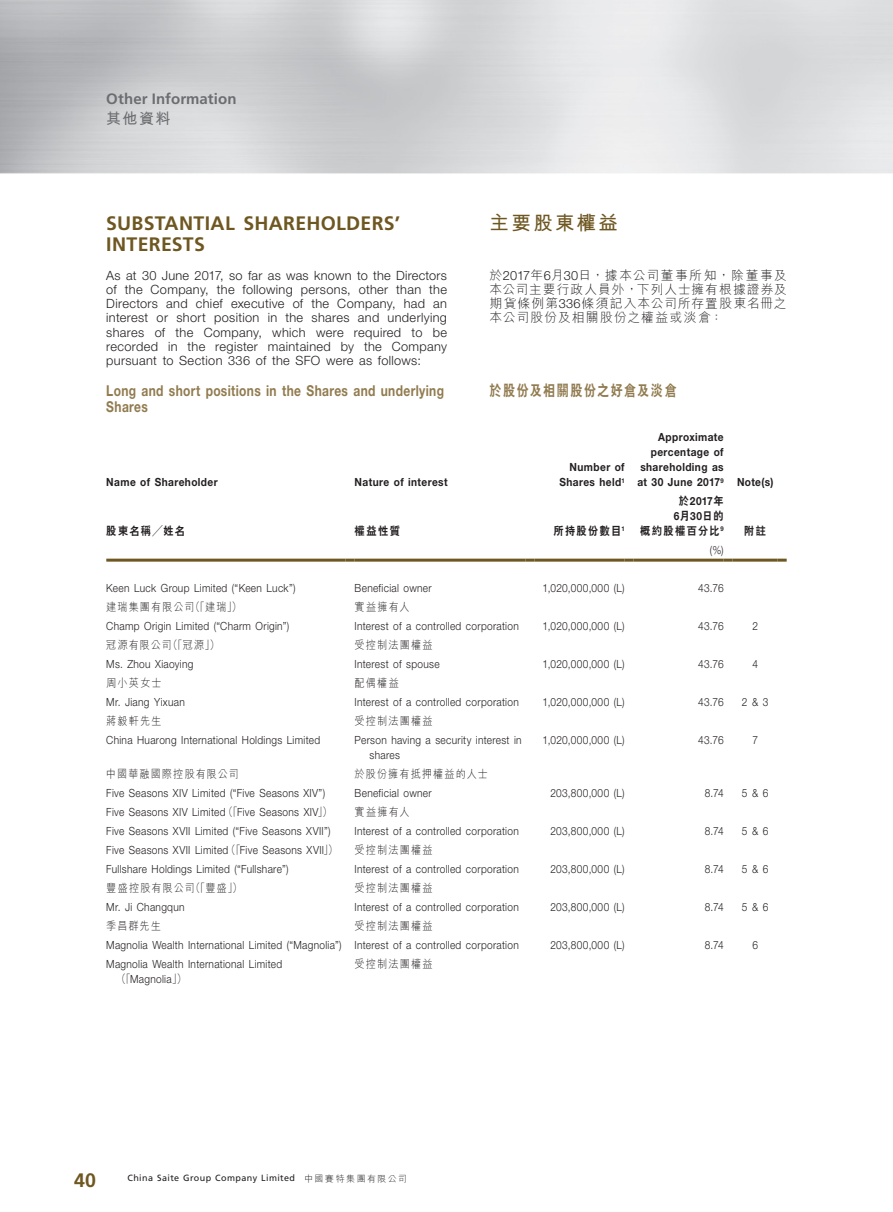
<style>
.page{position:relative;width:893px;height:1212px;background:#fff}
.page>*{position:absolute;margin:0;border:0;box-sizing:border-box;transform-origin:0 0}
._03_H1{font:700 19.5px/21px "Frutiger LT Std";letter-spacing:.015em;color:#6e5721}
._03_H1-2{font:700 19.5px "M Hei HK";letter-spacing:.125em;color:#6e5721}
._04___H2{font:700 15px/16.5px "Helvetica Neue LT Std";letter-spacing:.03em;color:#917b4f;scale:.8 1}
.t1{font:700 15px "Frutiger LT Std";letter-spacing:.005em;color:#6c6d70}
._04___H2-2{font:800 15px "C Hei 2 HK";letter-spacing:.135em;color:#917b4f;scale:.8 1}
.t2{font:700 15px "M Hei HK";color:#6c6d70}
._11_P0{font:300 12.75px/14.2px "Helvetica Neue LT Std";letter-spacing:.025em;color:#231f20;text-align:justify}
._01_Body_Text{font:300 12.75px/14.2px "M Hei HK";letter-spacing:.09em;color:#231f20;text-align:justify}
._29_Table_Stub__Note{font:300 11.25px/15px "Helvetica Neue LT Std";letter-spacing:.03em;color:#231f20;scale:.9 1}
._02_Note_Text{font:300 11.25px "Helvetica Neue LT Std";letter-spacing:.035em;color:#231f20;scale:.9 1}
._29_Table_Stub__Note-2{font:300 11.25px "M Hei HK";letter-spacing:.115em;color:#231f20;scale:.9 1}
._02_Note_Text-2{font:700 11.25px/15px "Helvetica Neue LT Std";letter-spacing:.04em;color:#231f20;text-align:right;scale:.9 1}
._29_Table_Stub__Note-3{font:700 11.25px "Helvetica Neue LT Std";letter-spacing:.04em;color:#231f20;scale:.9 1}
._02_Note_Text-3{font:800 11.25px/15px "C Hei 2 HK";letter-spacing:.15em;color:#231f20;text-align:right;scale:.9 1}
._29_Table_Stub__Note-4{font:800 11.25px "C Hei 2 HK";letter-spacing:.145em;color:#231f20;scale:.9 1}
.t3{font:9px "Frutiger LT Std";letter-spacing:.045em;color:#231f20}
.s1{font-family:"Helvetica Neue LT Std"}
.s2{font-family:"Helvetica Neue LT Std";font-weight:700}
.s3{font-family:"M Hei HK"}
.s4{font-family:"M Hei HK";font-weight:300}
</style>
<div class="page">
<hr style="left:106px;top:559px;width:240px;height:3px;background:#6e5721">
<svg style="left:346px;top:559px;width:9px;height:3px"></svg>
<hr style="left:355px;top:559px;width:171px;height:3px;background:#6e5721">
<svg style="left:526px;top:559px;width:9px;height:3px"></svg>
<hr style="left:535px;top:559px;width:90px;height:3px;background:#6e5721">
<svg style="left:625px;top:559px;width:9px;height:3px"></svg>
<hr style="left:634px;top:559px;width:90px;height:3px;background:#6e5721">
<svg style="left:724px;top:559px;width:9px;height:3px"></svg>
<hr style="left:733px;top:559px;width:45px;height:3px;background:#6e5721">
<svg style="left:778px;top:559px;width:9px;height:3px"></svg>
<h2 class="t1" style="left:106px;top:90px;width:132px">Other Information</h2>
<h2 class="t2" style="left:106px;top:107px;width:66px">其他資料</h2>
<p class="_03_H1" style="left:106px;top:213px;width:295px">SUBSTANTIAL SHAREHOLDERS’<br>INTERESTS</p>
<p class="_11_P0" style="left:106px;top:268px;width:342px">As at 30 June 2017, so far as was known to the Directors of the Company, the following persons, other than the Directors and chief executive of the Company, had an interest or short position in the shares and underlying shares of the Company, which were required to be recorded in the register maintained by the Company pursuant to Section 336 of the SFO were as follows:</p>
<p class="_04___H2" style="left:106px;top:382px;width:424px">Long and short positions in the Shares and underlying<br>Shares</p>
<p class="_29_Table_Stub__Note-3" style="left:106px;top:475px;width:125px">Name of Shareholder</p>
<p class="_29_Table_Stub__Note-3" style="left:355px;top:475px;width:105px">Nature of interest</p>
<p class="_03_H1-2" style="left:490px;top:209px;width:130px">主要股東權益</p>
<p class="_01_Body_Text" style="left:490px;top:267px;width:299px">於<span class="s1">2017</span>年<span class="s1">6</span>月<span class="s1">30</span>日，據本公司董事所知，除董事及本公司主要行政人員外，下列人士擁有根據證券及期貨條例第<span class="s1">336</span>條須記入本公司所存置股東名冊之本公司股份及相關股份之權益或淡倉：</p>
<p class="_04___H2-2" style="left:490px;top:380px;width:235px">於股份及相關股份之好倉及淡倉</p>
<p class="_02_Note_Text-2" style="left:559px;top:459px;width:74px">Number of<br>Shares held<sup>1</sup></p>
<p class="_02_Note_Text-2" style="left:637px;top:429px;width:97px">Approximate percentage of shareholding as at 30 June 2017<sup>9</sup></p>
<p class="_02_Note_Text-2" style="left:737px;top:474px;width:42px">Note(s)</p>
<p class="_29_Table_Stub__Note-4" style="left:106px;top:523px;width:89px">股東名稱╱姓名</p>
<p class="_29_Table_Stub__Note-4" style="left:355px;top:523px;width:52px">權益性質</p>
<p class="_02_Note_Text-3" style="left:553px;top:524px;width:81px">所持股份數目<sup>1</sup></p>
<p class="_02_Note_Text-3" style="left:640px;top:494px;width:94px">於<span class="s2">2017</span>年<br><span class="s2">6</span>月<span class="s2">30</span>日的<br>概約股權百分比<sup>9</sup></p>
<p class="_02_Note_Text" style="left:710px;top:543px;width:17px">(%)</p>
<p class="_02_Note_Text-3" style="left:744px;top:524px;width:26px">附註</p>
<p class="_29_Table_Stub__Note" style="left:106px;top:580px;width:212px">Keen Luck Group Limited (“Keen Luck”)</p>
<p class="_29_Table_Stub__Note" style="left:355px;top:580px;width:87px">Beneficial owner</p>
<p class="_02_Note_Text" style="left:543px;top:581px;width:93px">1,020,000,000 (L)</p>
<p class="_02_Note_Text" style="left:698px;top:581px;width:30px">43.76</p>
<p class="_29_Table_Stub__Note-2" style="left:106px;top:599px;width:152px">建瑞集團有限公司（「建瑞」）</p>
<p class="_29_Table_Stub__Note-2" style="left:355px;top:599px;width:62px">實益擁有人</p>
<p class="_29_Table_Stub__Note" style="left:106px;top:618px;width:205px">Champ Origin Limited (“Charm Origin”)</p>
<p class="_29_Table_Stub__Note" style="left:355px;top:618px;width:184px">Interest of a controlled corporation</p>
<p class="_02_Note_Text" style="left:543px;top:619px;width:93px">1,020,000,000 (L)</p>
<p class="_02_Note_Text" style="left:698px;top:619px;width:30px">43.76</p>
<p class="_02_Note_Text" style="left:752px;top:619px;width:8px">2</p>
<p class="_29_Table_Stub__Note-2" style="left:106px;top:637px;width:127px">冠源有限公司（「冠源」）</p>
<p class="_29_Table_Stub__Note-2" style="left:355px;top:637px;width:88px">受控制法團權益</p>
<p class="_29_Table_Stub__Note" style="left:106px;top:656px;width:98px">Ms. Zhou Xiaoying</p>
<p class="_29_Table_Stub__Note" style="left:355px;top:656px;width:96px">Interest of spouse</p>
<p class="_02_Note_Text" style="left:543px;top:657px;width:93px">1,020,000,000 (L)</p>
<p class="_02_Note_Text" style="left:698px;top:657px;width:30px">43.76</p>
<p class="_02_Note_Text" style="left:752px;top:657px;width:8px">4</p>
<p class="_29_Table_Stub__Note-2" style="left:106px;top:675px;width:63px">周小英女士</p>
<p class="_29_Table_Stub__Note-2" style="left:355px;top:675px;width:51px">配偶權益</p>
<p class="_29_Table_Stub__Note" style="left:106px;top:694px;width:89px">Mr. Jiang Yixuan</p>
<p class="_29_Table_Stub__Note" style="left:355px;top:694px;width:184px">Interest of a controlled corporation</p>
<p class="_02_Note_Text" style="left:543px;top:695px;width:93px">1,020,000,000 (L)</p>
<p class="_02_Note_Text" style="left:698px;top:695px;width:30px">43.76</p>
<p class="_02_Note_Text" style="left:742px;top:695px;width:31px">2 &amp; 3</p>
<p class="_29_Table_Stub__Note-2" style="left:106px;top:713px;width:63px">蔣毅軒先生</p>
<p class="_29_Table_Stub__Note-2" style="left:355px;top:713px;width:88px">受控制法團權益</p>
<p class="_29_Table_Stub__Note" style="left:106px;top:732px;width:239px">China Huarong International Holdings Limited</p>
<p class="_29_Table_Stub__Note" style="left:370px;top:732px;width:170px;text-indent:-15px">Person having a security interest in shares</p>
<p class="_02_Note_Text" style="left:543px;top:733px;width:93px">1,020,000,000 (L)</p>
<p class="_02_Note_Text" style="left:698px;top:733px;width:30px">43.76</p>
<p class="_02_Note_Text" style="left:752px;top:733px;width:8px">7</p>
<p class="_29_Table_Stub__Note-2" style="left:106px;top:766px;width:149px">中國華融國際控股有限公司</p>
<p class="_29_Table_Stub__Note-2" style="left:355px;top:766px;width:150px">於股份擁有抵押權益的人士</p>
<p class="_29_Table_Stub__Note" style="left:106px;top:785px;width:245px">Five Seasons XIV Limited (“Five Seasons XIV”)</p>
<p class="_29_Table_Stub__Note" style="left:355px;top:785px;width:87px">Beneficial owner</p>
<p class="_02_Note_Text" style="left:550px;top:786px;width:84px">203,800,000 (L)</p>
<p class="_02_Note_Text" style="left:705px;top:786px;width:22px">8.74</p>
<p class="_02_Note_Text" style="left:742px;top:786px;width:31px">5 &amp; 6</p>
<p class="_29_Table_Stub__Note" style="left:106px;top:804px;width:253px">Five Seasons XIV Limited<span class="s3">（「</span>Five Seasons XIV<span class="s3">」）</span></p>
<p class="_29_Table_Stub__Note-2" style="left:355px;top:804px;width:62px">實益擁有人</p>
<p class="_29_Table_Stub__Note" style="left:106px;top:823px;width:251px">Five Seasons XVII Limited (“Five Seasons XVII”)</p>
<p class="_29_Table_Stub__Note" style="left:355px;top:823px;width:184px">Interest of a controlled corporation</p>
<p class="_02_Note_Text" style="left:550px;top:824px;width:84px">203,800,000 (L)</p>
<p class="_02_Note_Text" style="left:705px;top:824px;width:22px">8.74</p>
<p class="_02_Note_Text" style="left:742px;top:824px;width:31px">5 &amp; 6</p>
<p class="_29_Table_Stub__Note" style="left:106px;top:842px;width:259px">Five Seasons XVII Limited<span class="s3">（「</span>Five Seasons XVII<span class="s3">」）</span></p>
<p class="_29_Table_Stub__Note-2" style="left:355px;top:842px;width:88px">受控制法團權益</p>
<p class="_29_Table_Stub__Note" style="left:106px;top:861px;width:204px">Fullshare Holdings Limited (“Fullshare”)</p>
<p class="_29_Table_Stub__Note" style="left:355px;top:861px;width:184px">Interest of a controlled corporation</p>
<p class="_02_Note_Text" style="left:550px;top:862px;width:84px">203,800,000 (L)</p>
<p class="_02_Note_Text" style="left:705px;top:862px;width:22px">8.74</p>
<p class="_02_Note_Text" style="left:742px;top:862px;width:31px">5 &amp; 6</p>
<p class="_29_Table_Stub__Note-2" style="left:106px;top:880px;width:152px">豐盛控股有限公司（「豐盛」）</p>
<p class="_29_Table_Stub__Note-2" style="left:355px;top:880px;width:88px">受控制法團權益</p>
<p class="_29_Table_Stub__Note" style="left:106px;top:899px;width:88px">Mr. Ji Changqun</p>
<p class="_29_Table_Stub__Note" style="left:355px;top:899px;width:184px">Interest of a controlled corporation</p>
<p class="_02_Note_Text" style="left:550px;top:900px;width:84px">203,800,000 (L)</p>
<p class="_02_Note_Text" style="left:705px;top:900px;width:22px">8.74</p>
<p class="_02_Note_Text" style="left:742px;top:900px;width:31px">5 &amp; 6</p>
<p class="_29_Table_Stub__Note-2" style="left:106px;top:918px;width:62px">季昌群先生</p>
<p class="_29_Table_Stub__Note-2" style="left:355px;top:918px;width:88px">受控制法團權益</p>
<p class="_29_Table_Stub__Note" style="left:106px;top:937px;width:263px">Magnolia Wealth International Limited (“Magnolia”)</p>
<p class="_29_Table_Stub__Note" style="left:355px;top:937px;width:184px">Interest of a controlled corporation</p>
<p class="_02_Note_Text" style="left:550px;top:938px;width:84px">203,800,000 (L)</p>
<p class="_02_Note_Text" style="left:705px;top:938px;width:22px">8.74</p>
<p class="_02_Note_Text" style="left:752px;top:938px;width:8px">6</p>
<p class="_29_Table_Stub__Note" style="left:116px;top:956px;width:186px;text-indent:-10px">Magnolia Wealth International Limited<span class="s3">（「</span>Magnolia<span class="s3">」）</span></p>
<p class="_29_Table_Stub__Note-2" style="left:355px;top:956px;width:88px">受控制法團權益</p>
<p class="_03_H1" style="left:74px;top:1170px;width:23px">40</p>
<p class="t3" style="left:128px;top:1173px;width:281px">China Saite Group Company Limited <span class="s4">中國賽特集團有限公司</span></p>
</div>
